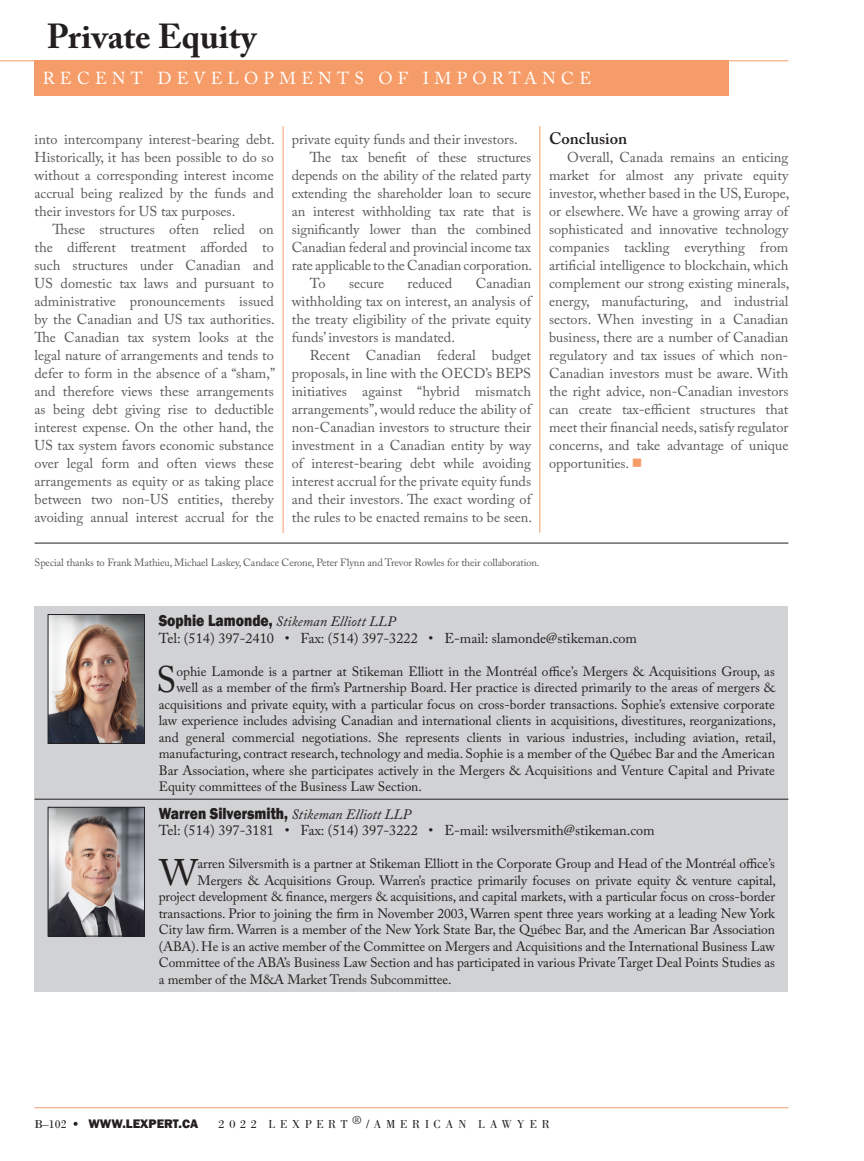
<style>
.page{position:relative;width:864px;height:1161px;background:#fff}
.page>*{position:absolute;margin:0;border:0;box-sizing:border-box;transform-origin:0 0}
.Author_-_biography{font:36.75px "Adobe Caslon Pro";color:#231f20}
.t1{font:700 34.5px "Adobe Caslon Pro";color:#231f20}
.t2{font:17.25px "Adobe Caslon Pro";letter-spacing:.305em;color:#fff}
.Author_-_name{font:800 16.5px "Franklin Gothic";color:#231f20;scale:.85 1}
._5_1_Heading_-_Level{font:600 16.5px "Adobe Caslon Pro";color:#231f20}
._4_1_Article_Body{font:14.25px/18px "Adobe Caslon Pro";color:#57585a;text-align:justify}
.Author_-_contact{font:14.25px "Adobe Caslon Pro";color:#231f20}
.Author_-_name-2{font:italic 14.25px "Adobe Caslon Pro";color:#231f20}
.Author_-_biography-2{font:13.5px "Adobe Caslon Pro";letter-spacing:-.005em;color:#231f20}
.t3{font:800 12.75px "Franklin Gothic";color:#231f20}
.t4{font:12px "Bodoni Std";letter-spacing:.395em;color:#231f20}
._6_Endnotes{font:10.5px "Adobe Caslon Pro";letter-spacing:-.01em;color:#57585a}
.s1{color:#f69c68}
.s2{font-family:"Franklin Gothic";font-weight:800;font-style:normal;font-size:16.5px}
.s3{font-family:"Adobe Caslon Pro";font-weight:400;font-style:italic;font-size:14.25px}
.s4{font-family:"Bodoni";font-weight:400;font-size:12px}
.s5{font-family:"Bodoni MT Black";font-weight:400}
</style>
<div class="page">
<div style="left:35px;top:61px;width:694px;height:35px;background:#f69c68"></div>
<hr style="left:0;top:61px;width:788px;height:1px;background:#f69c68">
<hr style="left:35px;top:1107px;width:753px;height:1px;background:#f69c68">
<div style="left:35px;top:799px;width:753px;height:193px;background:#d1d2d4"></div>
<img style="left:50px;top:809px;width:93px;height:125px">
<div style="left:48px;top:807px;width:97px;height:129px;border:1px solid #231f20"></div>
<div style="left:35px;top:606px;width:753px;height:193px;background:#d1d2d4"></div>
<img style="left:50px;top:616px;width:93px;height:126px">
<div style="left:48px;top:614px;width:97px;height:130px;border:1px solid #231f20"></div>
<hr style="left:35px;top:799px;width:753px;height:1px;background:#231f20">
<hr style="left:540px;top:126px;width:1px;height:407px;background:#f69c68">
<hr style="left:283px;top:126px;width:1px;height:407px;background:#f69c68">
<hr style="left:35px;top:543px;width:753px;height:1px;background:#231f20">
<h2 class="t1" style="left:47px;top:16px;width:211px">Private Equity</h2>
<p class="t2" style="left:43px;top:68px;width:550px">RECENT DEVELOPMENTS OF IMPORTANCE</p>
<p class="_4_1_Article_Body" style="left:35px;top:130px;width:242px">into intercompany interest-bearing debt.<br>Historically, it has been possible to do so without a corresponding interest income accrual being realized by the funds and their investors for US tax purposes.</p>
<p class="_4_1_Article_Body" style="left:35px;top:220px;width:242px;text-indent:18px">These structures often relied on the different treatment afforded to such structures under Canadian and US domestic tax laws and pursuant to administrative pronouncements issued by the Canadian and US tax authorities.<br>The Canadian tax system looks at the legal nature of arrangements and tends to defer to form in the absence of a “sham,” and therefore views these arrangements as being debt giving rise to deductible interest expense. On the other hand, the US tax system favors economic substance over legal form and often views these arrangements as equity or as taking place between two non-US entities, thereby avoiding annual interest accrual for the</p>
<p class="_4_1_Article_Body" style="left:292px;top:130px;width:227px">private equity funds and their investors.</p>
<p class="_4_1_Article_Body" style="left:292px;top:148px;width:242px;text-indent:18px">The tax benefit of these structures depends on the ability of the related party extending the shareholder loan to secure an interest withholding tax rate that is significantly lower than the combined Canadian federal and provincial income tax rate applicable to the Canadian corporation.</p>
<p class="_4_1_Article_Body" style="left:310px;top:274px;width:17px">To</p>
<p class="_4_1_Article_Body" style="left:349px;top:274px;width:36px">secure</p>
<p class="_4_1_Article_Body" style="left:408px;top:274px;width:46px">reduced</p>
<p class="_4_1_Article_Body" style="left:292px;top:274px;width:241px;text-indent:184px">Canadian withholding tax on interest, an analysis of the treaty eligibility of the private equity funds’ investors is mandated.</p>
<p class="_4_1_Article_Body" style="left:292px;top:346px;width:242px;text-indent:18px">Recent Canadian federal budget proposals, in line with the OECD’s BEPS initiatives against “hybrid mismatch arrangements”, would reduce the ability of non-Canadian investors to structure their investment in a Canadian entity by way of interest-bearing debt while avoiding interest accrual for the private equity funds and their investors. The exact wording of the rules to be enacted remains to be seen.</p>
<p class="_5_1_Heading_-_Level" style="left:549px;top:129px;width:80px">Conclusion</p>
<p class="_4_1_Article_Body" style="left:549px;top:148px;width:242px;text-indent:18px">Overall, Canada remains an enticing market for almost any private equity investor, whether based in the US, Europe, or elsewhere. We have a growing array of sophisticated and innovative technology companies tackling everything from artificial intelligence to blockchain, which complement our strong existing minerals, energy, manufacturing, and industrial sectors. When investing in a Canadian business, there are a number of Canadian regulatory and tax issues of which non-Canadian investors must be aware. With the right advice, non-Canadian investors can create tax-efficient structures that meet their financial needs, satisfy regulator concerns, and take advantage of unique opportunities. <span class="s1">■</span></p>
<p class="_6_Endnotes" style="left:35px;top:556px;width:507px">Special thanks to Frank Mathieu, Michael Laskey, Candace Cerone, Peter Flynn and Trevor Rowles for their collaboration.</p>
<p class="Author_-_name-2" style="left:159px;top:613px;width:238px"><span class="s2">Sophie Lamonde,</span> Stikeman Elliott LLP</p>
<p class="Author_-_contact" style="left:159px;top:629px;width:480px">Tel: (514) 397-2410 • Fax: (514) 397-3222 • E-mail: slamonde@stikeman.com</p>
<p class="Author_-_biography" style="left:156px;top:658px;width:22px">S</p>
<p class="Author_-_biography-2" style="left:176px;top:663px;width:600px">ophie Lamonde is a partner at Stikeman Elliott in the Montréal office’s Mergers &amp; Acquisitions Group, as</p>
<p class="Author_-_biography-2" style="left:176px;top:680px;width:600px">well as a member of the firm’s Partnership Board. Her practice is directed primarily to the areas of mergers &amp;</p>
<p class="Author_-_biography-2" style="left:159px;top:696px;width:618px">acquisitions and private equity, with a particular focus on cross-border transactions. Sophie’s extensive corporate</p>
<p class="Author_-_biography-2" style="left:159px;top:713px;width:619px">law experience includes advising Canadian and international clients in acquisitions, divestitures, reorganizations,</p>
<p class="Author_-_biography-2" style="left:159px;top:729px;width:619px">and general commercial negotiations. She represents clients in various industries, including aviation, retail,</p>
<p class="Author_-_biography-2" style="left:159px;top:746px;width:618px">manufacturing, contract research, technology and media. Sophie is a member of the Québec Bar and the American</p>
<p class="Author_-_biography-2" style="left:159px;top:762px;width:618px">Bar Association, where she participates actively in the Mergers &amp; Acquisitions and Venture Capital and Private</p>
<p class="Author_-_biography-2" style="left:159px;top:779px;width:265px">Equity committees of the Business Law Section.</p>
<p class="Author_-_name" style="left:159px;top:803px;width:298px">Warren Silversmith, <span class="s3">Stikeman Elliott LLP</span></p>
<p class="Author_-_contact" style="left:159px;top:822px;width:497px">Tel: (514) 397-3181 • Fax: (514) 397-3222 • E-mail: wsilversmith@stikeman.com</p>
<p class="Author_-_biography" style="left:159px;top:851px;width:40px">W</p>
<p class="Author_-_biography-2" style="left:198px;top:856px;width:579px">arren Silversmith is a partner at Stikeman Elliott in the Corporate Group and Head of the Montréal office’s</p>
<p class="Author_-_biography-2" style="left:198px;top:872px;width:580px">Mergers &amp; Acquisitions Group. Warren’s practice primarily focuses on private equity &amp; venture capital,</p>
<p class="Author_-_biography-2" style="left:159px;top:889px;width:618px">project development &amp; finance, mergers &amp; acquisitions, and capital markets, with a particular focus on cross-border</p>
<p class="Author_-_biography-2" style="left:159px;top:905px;width:618px">transactions. Prior to joining the firm in November 2003, Warren spent three years working at a leading New York</p>
<p class="Author_-_biography-2" style="left:159px;top:922px;width:618px">City law firm. Warren is a member of the New York State Bar, the Québec Bar, and the American Bar Association</p>
<p class="Author_-_biography-2" style="left:159px;top:938px;width:618px">(ABA). He is an active member of the Committee on Mergers and Acquisitions and the International Business Law</p>
<p class="Author_-_biography-2" style="left:159px;top:955px;width:618px">Committee of the ABA’s Business Law Section and has participated in various Private Target Deal Points Studies as</p>
<p class="Author_-_biography-2" style="left:159px;top:971px;width:294px">a member of the M&amp;A Market Trends Subcommittee.</p>
<p class="t3" style="left:35px;top:1116px;width:165px"><span class="s4">B–102</span> <span class="s5">•</span> WWW.LEXPERT.CA</p>
<p class="t4" style="left:219px;top:1118px;width:333px">2022 LEXPERT®/AMERICAN LAWYER</p>
</div>
